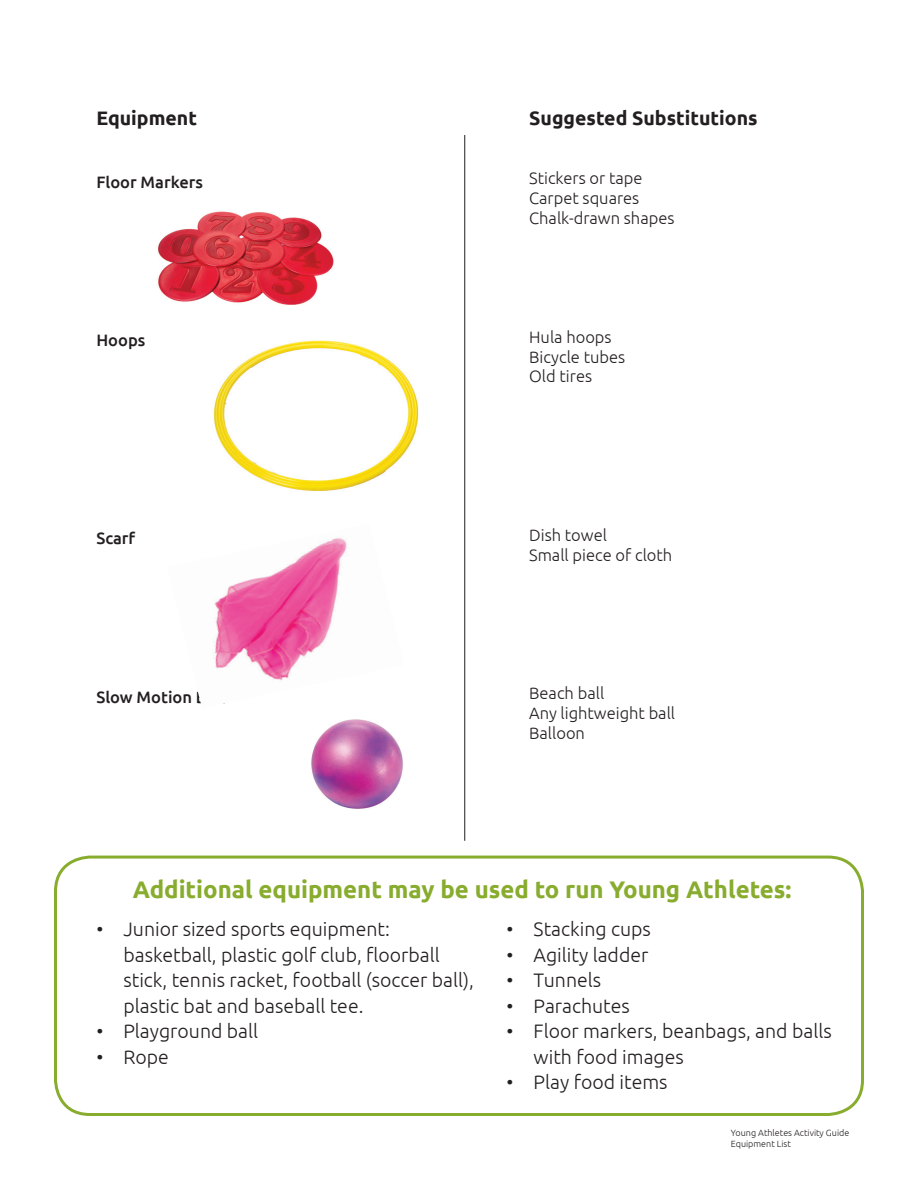
<style>
.page{position:relative;width:918px;height:1188px;background:#fff}
.page>*{position:absolute;margin:0;border:0;box-sizing:border-box;transform-origin:0 0}
.t1{font:700 24px "Ubuntu";color:#88ac2e}
.t2{font:300 19.5px/25.5px "Ubuntu";color:#231f20}
.t3{font:700 19.5px "Ubuntu";color:#231f20}
.t4{font:300 16.5px "Ubuntu";color:#231f20}
.t5{font:500 16.5px "Ubuntu";color:#231f20}
.t6{font:300 9px "Ubuntu";color:#231f20}
</style>
<div class="page">
<img style="left:158px;top:211px;width:176px;height:94px">
<img style="left:213px;top:340px;width:206px;height:151px">
<img style="left:214px;top:538px;width:133px;height:143px">
<img style="left:311px;top:719px;width:92px;height:90px">
<div style="left:54px;top:856px;width:810px;height:260px;border:3px solid #88ac2e;border-radius:34px"></div>
<hr style="left:464px;top:135px;width:1px;height:706px;background:#231f20">
<p class="t3" style="left:96px;top:106px;width:102px">Equipment</p>
<p class="t3" style="left:529px;top:106px;width:230px">Suggested Substitutions</p>
<p class="t5" style="left:96px;top:172px;width:108px">Floor Markers</p>
<p class="t4" style="left:529px;top:169px;width:115px">Stickers or tape</p>
<p class="t4" style="left:529px;top:188px;width:112px">Carpet squares</p>
<p class="t4" style="left:529px;top:208px;width:147px">Chalk-drawn shapes</p>
<p class="t5" style="left:96px;top:330px;width:50px">Hoops</p>
<p class="t4" style="left:529px;top:327px;width:84px">Hula hoops</p>
<p class="t4" style="left:529px;top:347px;width:97px">Bicycle tubes</p>
<p class="t4" style="left:529px;top:367px;width:64px">Old tires</p>
<p class="t5" style="left:96px;top:528px;width:40px">Scarf</p>
<p class="t4" style="left:529px;top:525px;width:79px">Dish towel</p>
<p class="t4" style="left:529px;top:545px;width:145px">Small piece of cloth</p>
<p class="t5" style="left:96px;top:686px;width:130px">Slow Motion Ball</p>
<p class="t4" style="left:529px;top:683px;width:77px">Beach ball</p>
<p class="t4" style="left:529px;top:703px;width:147px">Any lightweight ball</p>
<p class="t4" style="left:529px;top:723px;width:57px">Balloon</p>
<p class="t1" style="left:133px;top:875px;width:660px">Additional equipment may be used to run Young Athletes:</p>
<p class="t2" style="left:123px;top:916px;width:352px;text-indent:-27px">• Junior sized sports equipment: basketball, plastic golf club, floorball stick, tennis racket, football (soccer ball), plastic bat and baseball tee.</p>
<p class="t2" style="left:96px;top:1018px;width:163px">• Playground ball</p>
<p class="t2" style="left:96px;top:1044px;width:74px">• Rope</p>
<p class="t2" style="left:507px;top:916px;width:146px">• Stacking cups</p>
<p class="t2" style="left:507px;top:942px;width:143px">• Agility ladder</p>
<p class="t2" style="left:507px;top:967px;width:96px">• Tunnels</p>
<p class="t2" style="left:507px;top:993px;width:125px">• Parachutes</p>
<p class="t2" style="left:534px;top:1018px;width:300px;text-indent:-27px">• Floor markers, beanbags, and balls with food images</p>
<p class="t2" style="left:507px;top:1069px;width:163px">• Play food items</p>
<p class="t6" style="left:731px;top:1127px;width:120px">Young Athletes Activity Guide</p>
<p class="t6" style="left:731px;top:1138px;width:62px">Equipment List</p>
</div>
